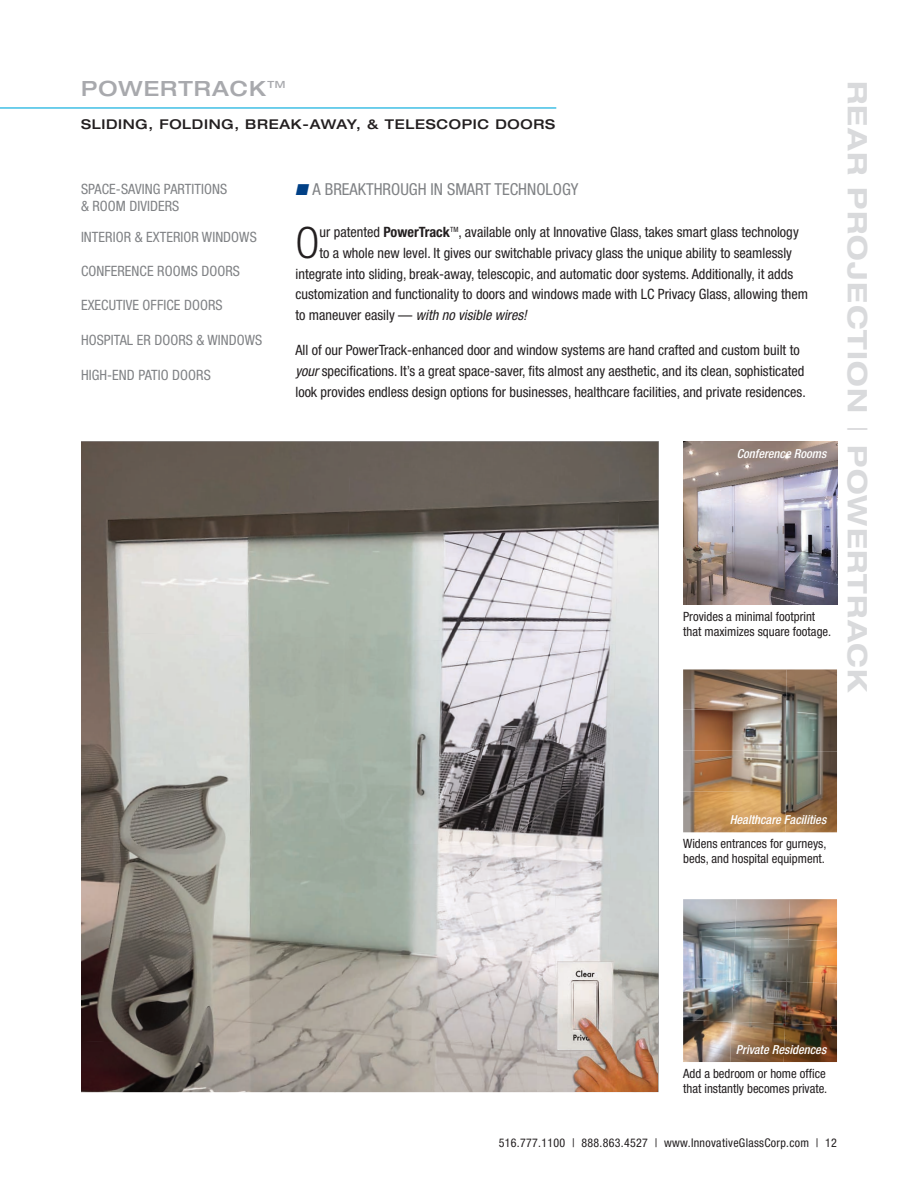
<style>
.page{position:relative;width:918px;height:1188px;background:#fff}
.page>*{position:absolute;margin:0;border:0;box-sizing:border-box;transform-origin:0 0}
.t1{font:300 condensed 43.35px "Helvetica Neue";color:#231f20}
.t2{font:700 expanded 27px "Helvetica Neue";letter-spacing:.05em;color:#d9dadc}
.t3{font:500 expanded 21px "Helvetica Neue";letter-spacing:.05em;color:#a8a9ad}
.t4{font:condensed 16.5px "Helvetica Neue";color:#808285}
.t5{font:condensed 14.25px/21px "Helvetica Neue";color:#231f20}
.t6{font:condensed 14.25px/18px "Helvetica Neue";letter-spacing:.005em;color:#808285}
.t7{font:italic condensed 14.25px "Helvetica Neue";color:#231f20}
.t8{font:500 expanded 13.5px "Helvetica Neue";letter-spacing:.05em;color:#231f20}
.t9{font:condensed 12.75px/15px "Helvetica Neue";color:#231f20}
.t10{font:italic 500 condensed 12.3px "Helvetica Neue";color:#fff}
.t11{font:condensed 12px "Helvetica Neue";letter-spacing:.025em;color:#231f20}
.s1{color:#014086}
.s2{font-weight:700}
.s3{font-style:normal}
.s4{font-style:italic}
.s5{font-weight:400;font-stretch:condensed}
</style>
<div class="page">
<img style="left:81px;top:441px;width:265px;height:191px">
<img style="left:346px;top:441px;width:259px;height:197px">
<img style="left:605px;top:441px;width:54px;height:651px">
<img style="left:81px;top:632px;width:265px;height:204px">
<img style="left:341px;top:638px;width:275px;height:211px">
<img style="left:81px;top:836px;width:260px;height:205px">
<img style="left:335px;top:842px;width:222px;height:250px">
<img style="left:554px;top:848px;width:57px;height:103px">
<img style="left:81px;top:1041px;width:255px;height:51px">
<img style="left:683px;top:441px;width:154px;height:163px">
<img style="left:683px;top:669px;width:102px;height:163px">
<img style="left:785px;top:669px;width:52px;height:163px">
<img style="left:683px;top:899px;width:52px;height:36px">
<img style="left:735px;top:899px;width:53px;height:38px">
<img style="left:788px;top:899px;width:49px;height:40px">
<img style="left:683px;top:935px;width:52px;height:43px">
<img style="left:733px;top:937px;width:55px;height:43px">
<img style="left:787px;top:939px;width:50px;height:43px">
<img style="left:683px;top:978px;width:50px;height:42px">
<img style="left:732px;top:980px;width:55px;height:42px">
<img style="left:785px;top:982px;width:52px;height:42px">
<img style="left:683px;top:1020px;width:49px;height:42px">
<img style="left:730px;top:1022px;width:55px;height:40px">
<img style="left:784px;top:1024px;width:53px;height:38px">
<hr style="left:0;top:107px;width:556px;height:2px;background:#00aadc">
<img style="left:538px;top:951px;width:119px;height:141px">
<h3 class="t3" style="left:81px;top:76px;width:206px">POWERTRACK<sup>TM</sup></h3>
<p class="t8" style="left:81px;top:116px;width:475px">SLIDING, FOLDING, BREAK-AWAY, &amp; TELESCOPIC DOORS</p>
<p class="t6" style="left:81px;top:179px;width:148px">SPACE-SAVING PARTITIONS &amp; ROOM DIVIDERS</p>
<p class="t6" style="left:81px;top:228px;width:177px">INTERIOR &amp; EXTERIOR WINDOWS</p>
<p class="t6" style="left:81px;top:262px;width:161px">CONFERENCE ROOMS DOORS</p>
<p class="t6" style="left:81px;top:296px;width:143px">EXECUTIVE OFFICE DOORS</p>
<p class="t6" style="left:81px;top:331px;width:183px">HOSPITAL ER DOORS &amp; WINDOWS</p>
<p class="t6" style="left:81px;top:366px;width:131px">HIGH-END PATIO DOORS</p>
<p class="t4" style="left:296px;top:180px;width:285px"><span class="s1">■</span> A BREAKTHROUGH IN SMART TECHNOLOGY</p>
<h1 class="t1" style="left:296px;top:218px;width:26px">O</h1>
<p class="t5" style="left:320px;top:221px;width:481px">ur patented <span class="s2">PowerTrack</span><sup>TM</sup>, available only at Innovative Glass, takes smart glass technology</p>
<p class="t5" style="left:320px;top:242px;width:474px">to a whole new level. It gives our switchable privacy glass the unique ability to seamlessly</p>
<p class="t5" style="left:296px;top:263px;width:499px">integrate into sliding, break-away, telescopic, and automatic door systems. Additionally, it adds</p>
<p class="t5" style="left:296px;top:284px;width:514px">customization and functionality to doors and windows made with LC Privacy Glass, allowing them</p>
<p class="t7" style="left:296px;top:307px;width:236px"><span class="s3">t o m a n e u v e r e a s i l y —</span> with novisiblewires!</p>
<p class="t5" style="left:296px;top:339px;width:512px">All of our PowerTrack-enhanced door and window systems are hand crafted and custom built to <span class="s4">your</span>specifications. It’s a great space-saver, fits almost any aesthetic, and its clean, sophisticated look provides endless design options for businesses, healthcare facilities, and private residences.</p>
<p class="t10" style="left:737px;top:447px;width:94px">Conference Rooms</p>
<p class="t9" style="left:683px;top:609px;width:150px">Provides a minimal footprint that maximizes square footage.</p>
<h2 class="t2" style="left:874px;top:81px;width:614px;rotate:90deg">REAR PROJECTION <span class="s5">|</span> POWERTRACK</h2>
<p class="t10" style="left:730px;top:813px;width:101px">Healthcare Facilities</p>
<p class="t9" style="left:683px;top:836px;width:145px">Widens entrances for gurneys, beds, and hospital equipment.</p>
<p class="t10" style="left:736px;top:1043px;width:95px">Private Residences</p>
<p class="t9" style="left:683px;top:1065px;width:146px">Add a bedroom or home office that instantly becomes private.</p>
<p class="t11" style="left:499px;top:1136px;width:340px">516.777.1100 | 888.863.4527 | www.InnovativeGlassCorp.com | 12</p>
</div>
